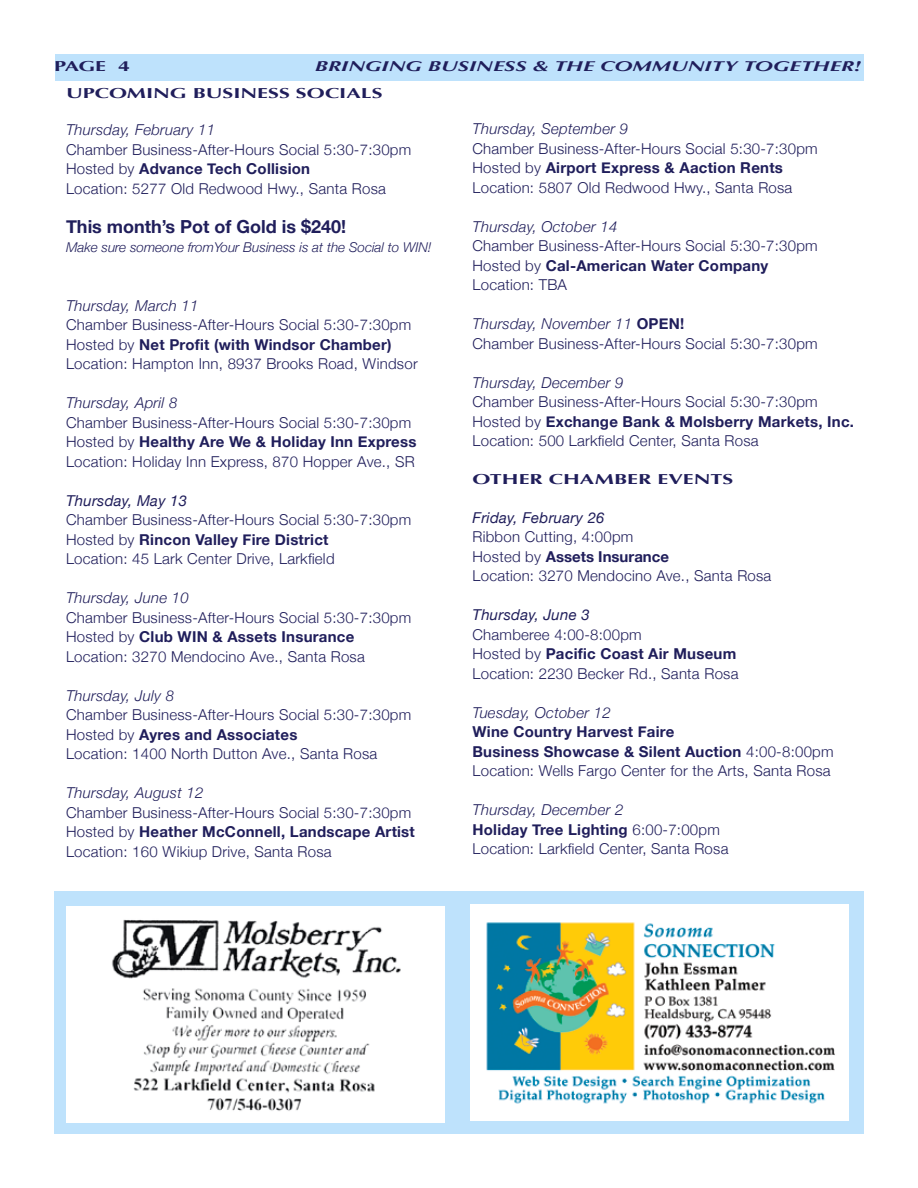
<style>
.page{position:relative;width:918px;height:1188px;background:#fff}
.page>*{position:absolute;margin:0;border:0;box-sizing:border-box;transform-origin:0 0}
.t1{font:700 18px "Helvetica Neue";color:#201e5b}
.t2{font:300 15px/19.5px "Helvetica Neue";letter-spacing:.015em;color:#201e5b}
.t3{font:italic 300 15px "Helvetica Neue";letter-spacing:.015em;color:#201e5b}
.t4{font:italic 15px "Helvetica Neue";letter-spacing:.015em;color:#201e5b}
.t5{font:700 14.4px "Optima";color:#201e5b;scale:1.5 1}
.t6{font:italic 700 14.4px "Optima";color:#201e5b;scale:1.5 1}
.t7{font:italic 300 13.5px "Helvetica Neue";color:#201e5b}
.s1{font-weight:700}
.s2{font-style:italic}
</style>
<div class="page">
<div style="left:54px;top:891px;width:810px;height:243px;background:#bee2fc"></div>
<div style="left:55px;top:54px;width:809px;height:27px;background:#bee2fc"></div>
<img style="left:471px;top:905px;width:378px;height:216px">
<img style="left:67px;top:906px;width:378px;height:216px">
<p class="t5" style="left:54px;top:58px;width:52px">PAGE 4</p>
<p class="t6" style="left:315px;top:58px;width:366px">BRINGING BUSINESS &amp; THE COMMUNITY TOGETHER!</p>
<p class="t5" style="left:66px;top:84px;width:213px">U PCOMING BUSINESS SOCIALS</p>
<p class="t3" style="left:66px;top:121px;width:151px">Thursday, February 11</p>
<p class="t2" style="left:66px;top:139px;width:347px">Chamber Business-After-Hours Social 5:30-7:30pm<br>Hosted by <span class="s1">Advance Tech Collision<br></span>Location: 5277 Old Redwood Hwy., Santa Rosa</p>
<p class="t1" style="left:66px;top:215px;width:282px">This month’s Pot of Gold is $240!</p>
<p class="t7" style="left:66px;top:239px;width:367px">Make sure someone fromYour Business is at the Social to WIN!</p>
<p class="t3" style="left:472px;top:120px;width:157px">Thursday, September 9</p>
<p class="t2" style="left:472px;top:138px;width:347px">Chamber Business-After-Hours Social 5:30-7:30pm<br>Hosted by <span class="s1">Airport Express &amp; Aaction Rents<br></span>Location: 5807 Old Redwood Hwy., Santa Rosa</p>
<p class="t3" style="left:472px;top:218px;width:146px">Thursday, October 14</p>
<p class="t2" style="left:472px;top:236px;width:347px">Chamber Business-After-Hours Social 5:30-7:30pm<br>Hosted by <span class="s1">Cal-American Water Company<br></span>Location: TBA</p>
<p class="t2" style="left:472px;top:314px;width:347px"><span class="s2">Thursday, November 11</span> <span class="s1">OPEN!<br></span>Chamber Business-After-Hours Social 5:30-7:30pm</p>
<p class="t3" style="left:472px;top:374px;width:153px">Thursday, December 9</p>
<p class="t2" style="left:472px;top:392px;width:383px">Chamber Business-After-Hours Social 5:30-7:30pm<br>Hosted by <span class="s1">Exchange Bank &amp; Molsberry Markets, Inc.<br></span>Location: 500 Larkfield Center, Santa Rosa</p>
<p class="t5" style="left:472px;top:471px;width:83px">OTH ER CHAMB</p>
<p class="t5" style="left:627px;top:471px;width:72px">ER EVENTS</p>
<p class="t4" style="left:472px;top:508px;width:134px">Friday, February 26</p>
<p class="t2" style="left:472px;top:527px;width:300px">Ribbon Cutting, 4:00pm<br>Hosted by <span class="s1">Assets Insurance<br></span>Location: 3270 Mendocino Ave., Santa Rosa</p>
<p class="t4" style="left:472px;top:606px;width:119px">Thursday, June 3</p>
<p class="t2" style="left:472px;top:624px;width:267px">Chamberee 4:00-8:00pm<br>Hosted by <span class="s1">Pacific Coast Air Museum<br></span>Location: 2230 Becker Rd., Santa Rosa</p>
<p class="t3" style="left:472px;top:703px;width:140px">Tuesday, October 12</p>
<p class="t2" style="left:472px;top:722px;width:363px"><span class="s1">Wine Country Harvest Faire<br>Business Showcase &amp; Silent Auction</span> 4:00-8:00pm<br>Location: Wells Fargo Center for the Arts, Santa Rosa</p>
<p class="t2" style="left:472px;top:800px;width:257px"><span class="s2">Thursday, December 2<br></span><span class="s1">Holiday Tree Lighting</span> 6:00-7:00pm<br>Location: Larkfield Center, Santa Rosa</p>
<p class="t3" style="left:66px;top:296px;width:134px">Thursday, March 11</p>
<p class="t2" style="left:66px;top:315px;width:353px">Chamber Business-After-Hours Social 5:30-7:30pm<br>Hosted by <span class="s1">Net Profit (with Windsor Chamber)<br></span>Location: Hampton Inn, 8937 Brooks Road, Windsor</p>
<p class="t3" style="left:66px;top:394px;width:113px">Thursday, April 8</p>
<p class="t2" style="left:66px;top:412px;width:352px">Chamber Business-After-Hours Social 5:30-7:30pm<br>Hosted by <span class="s1">Healthy Are We &amp; Holiday Inn Express<br></span>Location: Holiday Inn Express, 870 Hopper Ave., SR</p>
<p class="t4" style="left:66px;top:491px;width:123px">Thursday, May 13</p>
<p class="t2" style="left:66px;top:510px;width:347px">Chamber Business-After-Hours Social 5:30-7:30pm<br>Hosted by <span class="s1">Rincon Valley Fire District<br></span>Location: 45 Lark Center Drive, Larkfield</p>
<p class="t3" style="left:66px;top:589px;width:124px">Thursday, June 10</p>
<p class="t2" style="left:66px;top:607px;width:347px">Chamber Business-After-Hours Social 5:30-7:30pm<br>Hosted by <span class="s1">Club WIN &amp; Assets Insurance<br></span>Location: 3270 Mendocino Ave., Santa Rosa</p>
<p class="t3" style="left:66px;top:686px;width:110px">Thursday, July 8</p>
<p class="t2" style="left:66px;top:705px;width:347px">Chamber Business-After-Hours Social 5:30-7:30pm<br>Hosted by <span class="s1">Ayres and Associates<br></span>Location: 1400 North Dutton Ave., Santa Rosa</p>
<p class="t3" style="left:66px;top:784px;width:139px">Thursday, August 12</p>
<p class="t2" style="left:66px;top:802px;width:350px">Chamber Business-After-Hours Social 5:30-7:30pm<br>Hosted by <span class="s1">Heather McConnell, Landscape Artist<br></span>Location: 160 Wikiup Drive, Santa Rosa</p>
</div>
